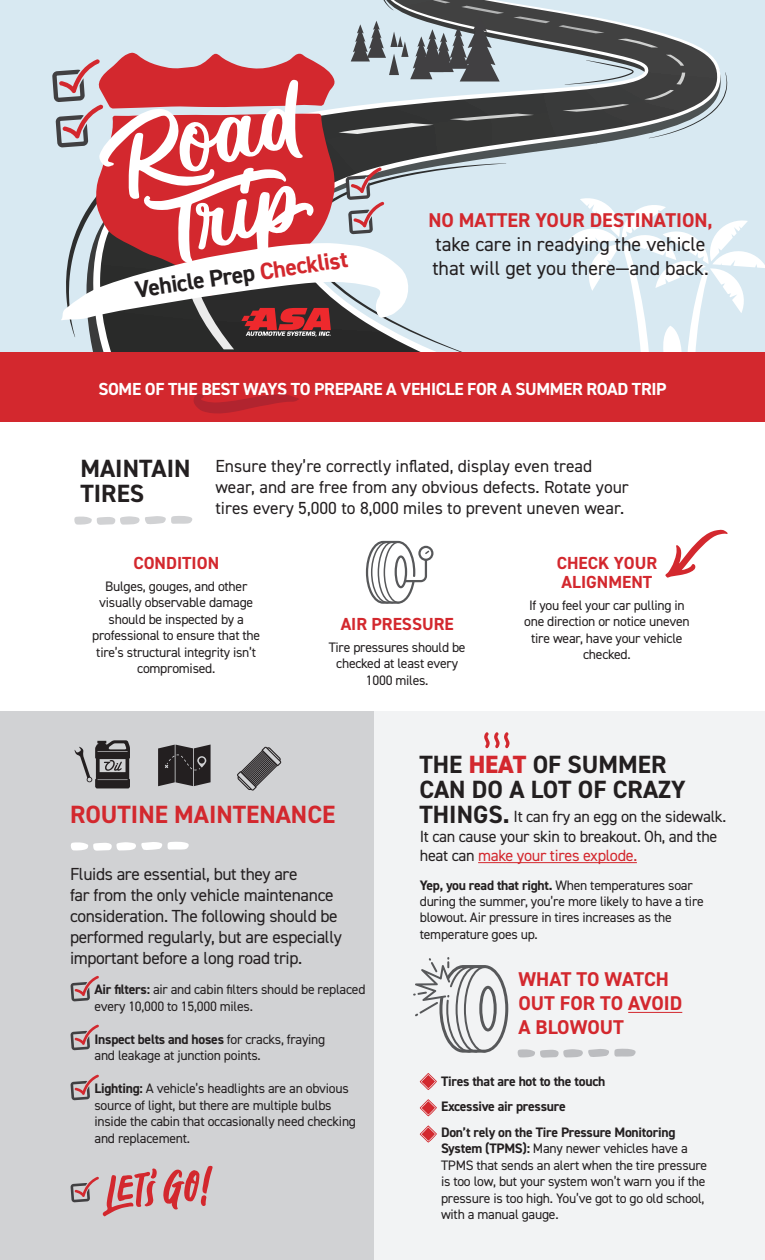
<style>
.page{position:relative;width:765px;height:1260px;background:#fff}
.page>*{position:absolute;margin:0;border:0;box-sizing:border-box;transform-origin:0 0}
.t1{font:700 25px/25px "DIN2014";color:#231f20}
.t2{font:700 25px "DIN2014";color:#d3282e}
.t3{font:700 23.75px "DIN2014";color:#231f20}
.t4{font:700 20px/24px "DIN2014";color:#d3282e}
.t5{font:20px/24px "DIN2014";color:#231f20}
.t6{font:17.5px/21px "DIN2014";letter-spacing:-.02em;color:#231f20}
.t7{font:17.5px/21px "DIN2014";color:#231f20}
.t8{font:700 17.5px "DIN2014";letter-spacing:-.02em;color:#fff}
.t9{font:700 17.5px/18.8px "DIN2014";color:#d3282e}
.t10{font:16.25px/19.5px "DIN2014";letter-spacing:-.02em;color:#231f20}
.t11{font:13.75px/16.5px "DIN2014";letter-spacing:-.02em;color:#231f20}
.t12{font:700 13.75px/25.2px "DIN2014";letter-spacing:-.02em;color:#231f20}
.s1{color:#d3282e}
.s2{font-weight:700}
.s3{font-weight:800;color:#d3282e}
</style>
<div class="page">
<div style="left:0;top:0;width:765px;height:352px;background:#d8e9f2"></div>
<svg style="left:292px;top:9px;width:473px;height:343px"></svg>
<svg style="left:562px;top:104px;width:67px;height:8px"></svg>
<svg style="left:666px;top:55px;width:18px;height:11px"></svg>
<svg style="left:618px;top:39px;width:40px;height:8px"></svg>
<svg style="left:558px;top:25px;width:47px;height:8px"></svg>
<svg style="left:565px;top:60px;width:69px;height:25px"></svg>
<svg style="left:644px;top:72px;width:83px;height:66px"></svg>
<div style="left:0;top:711px;width:374px;height:549px;background:#d1d2d4"></div>
<svg style="left:158px;top:745px;width:53px;height:41px;background:#3c393a"></svg>
<svg style="left:74px;top:740px;width:56px;height:48px"></svg>
<svg style="left:70px;top:976px;width:29px;height:25px"></svg>
<svg style="left:70px;top:1025px;width:29px;height:25px"></svg>
<svg style="left:70px;top:1075px;width:29px;height:25px"></svg>
<div style="left:374px;top:711px;width:391px;height:549px;background:#f2f3f4"></div>
<hr style="left:478px;top:862px;width:159px;height:1px;background:#d3282e">
<svg style="left:74px;top:516px;width:119px;height:9px"></svg>
<svg style="left:71px;top:841px;width:118px;height:10px"></svg>
<hr style="left:628px;top:1012px;width:54px;height:1px;background:#d3282e">
<div style="left:0;top:352px;width:765px;height:70px;background:#d3282e"></div>
<svg style="left:193px;top:394px;width:106px;height:20px"></svg>
<svg style="left:484px;top:732px;width:26px;height:17px"></svg>
<svg style="left:237px;top:747px;width:44px;height:44px"></svg>
<svg style="left:420px;top:1073px;width:17px;height:17px"></svg>
<svg style="left:420px;top:1099px;width:17px;height:18px"></svg>
<svg style="left:420px;top:1125px;width:17px;height:18px"></svg>
<svg style="left:665px;top:530px;width:63px;height:48px"></svg>
<svg style="left:163px;top:1166px;width:50px;height:44px"></svg>
<svg style="left:70px;top:1168px;width:87px;height:48px"></svg>
<svg style="left:517px;top:1048px;width:119px;height:10px"></svg>
<svg style="left:366px;top:541px;width:67px;height:63px"></svg>
<svg style="left:413px;top:957px;width:95px;height:96px"></svg>
<svg style="left:52px;top:0;width:498px;height:349px"></svg>
<h2 class="t3" style="left:133px;top:274px;width:216px;rotate:-8deg">Vehicle Prep <span class="s1">Checklist</span></h2>
<h3 class="t4" style="left:428px;top:208px;width:286px">NO MATTER YOUR DESTINATION,</h3>
<h3 class="t5" style="left:432px;top:232px;width:278px">take care in readying the vehicle that will get you there—and back.</h3>
<p class="t8" style="left:98px;top:377px;width:570px">SOME OF THE BEST WAYS TO PREPARE A VEHICLE FOR A SUMMER ROAD TRIP</p>
<h1 class="t1" style="left:80px;top:456px;width:112px">MAINTAIN<br>TIRES</h1>
<p class="t7" style="left:215px;top:455px;width:415px">Ensure they’re correctly inflated, display even tread wear, and are free from any obvious defects. Rotate your tires every 5,000 to 8,000 miles to prevent uneven wear.</p>
<p class="t9" style="left:133px;top:554px;width:87px">CONDITION</p>
<p class="t11" style="left:92px;top:578px;width:169px;text-align:center">Bulges, gouges, and other visually observable damage should be inspected by a professional to ensure that the tire’s structural integrity isn’t compromised.</p>
<p class="t9" style="left:341px;top:615px;width:115px">AIR PRESSURE</p>
<p class="t11" style="left:329px;top:639px;width:138px;text-align:center">Tire pressures should be checked at least every<br>1000 miles.</p>
<p class="t9" style="left:557px;top:554px;width:102px">CHECK YOUR<br>ALIGNMENT</p>
<p class="t11" style="left:524px;top:596px;width:167px;text-align:center">If you feel your car pulling in one direction or notice uneven tire wear, have your vehicle checked.</p>
<h1 class="t2" style="left:70px;top:798px;width:267px">ROUTINE MAINTENANCE</h1>
<p class="t6" style="left:70px;top:863px;width:273px">Fluids are essential, but they are<br>far from the only vehicle maintenance consideration. The following should be performed regularly, but are especially important before a long road trip.</p>
<p class="t11" style="left:95px;top:981px;width:272px"><span class="s2">Air filters:</span> air and cabin filters should be replaced every 10,000 to 15,000 miles.</p>
<p class="t11" style="left:95px;top:1031px;width:232px"><span class="s2">Inspect belts and hoses</span> for cracks, fraying and leakage at junction points.</p>
<p class="t11" style="left:95px;top:1080px;width:263px"><span class="s2">Lighting:</span> A vehicle’s headlights are an obvious source of light, but there are multiple bulbs inside the cabin that occasionally need checking and replacement.</p>
<h1 class="t1" style="left:419px;top:751px;width:268px">THE <span class="s3">HEAT</span> OF SUMMER<br>CAN DO A LOT OF CRAZY<br>THINGS.</h1>
<p class="t10" style="left:420px;top:806px;width:308px;text-indent:94px">It can fry an egg on the sidewalk.<br>It can cause your skin to breakout. Oh, and the heat can <span class="s1">make your tires explode.</span></p>
<p class="t11" style="left:420px;top:877px;width:286px"><span class="s2">Yep, you read that right.</span> When temperatures soar during the summer, you’re more likely to have a tire blowout. Air pressure in tires increases as the temperature goes up.</p>
<h3 class="t4" style="left:518px;top:967px;width:165px">WHAT TO WATCH<br>OUT FOR TO AVOID<br>A BLOWOUT</h3>
<p class="t12" style="left:441px;top:1069px;width:236px">Tires that are hot to the touch<br>Excessive air pressure<br>Don’t rely on the Tire Pressure Monitoring</p>
<p class="t11" style="left:441px;top:1140px;width:268px"><span class="s2">System (TPMS):</span> Many newer vehicles have a TPMS that sends an alert when the tire pressure is too low, but your system won’t warn you if the pressure is too high. You’ve got to go old school, with a manual gauge.</p>
</div>
